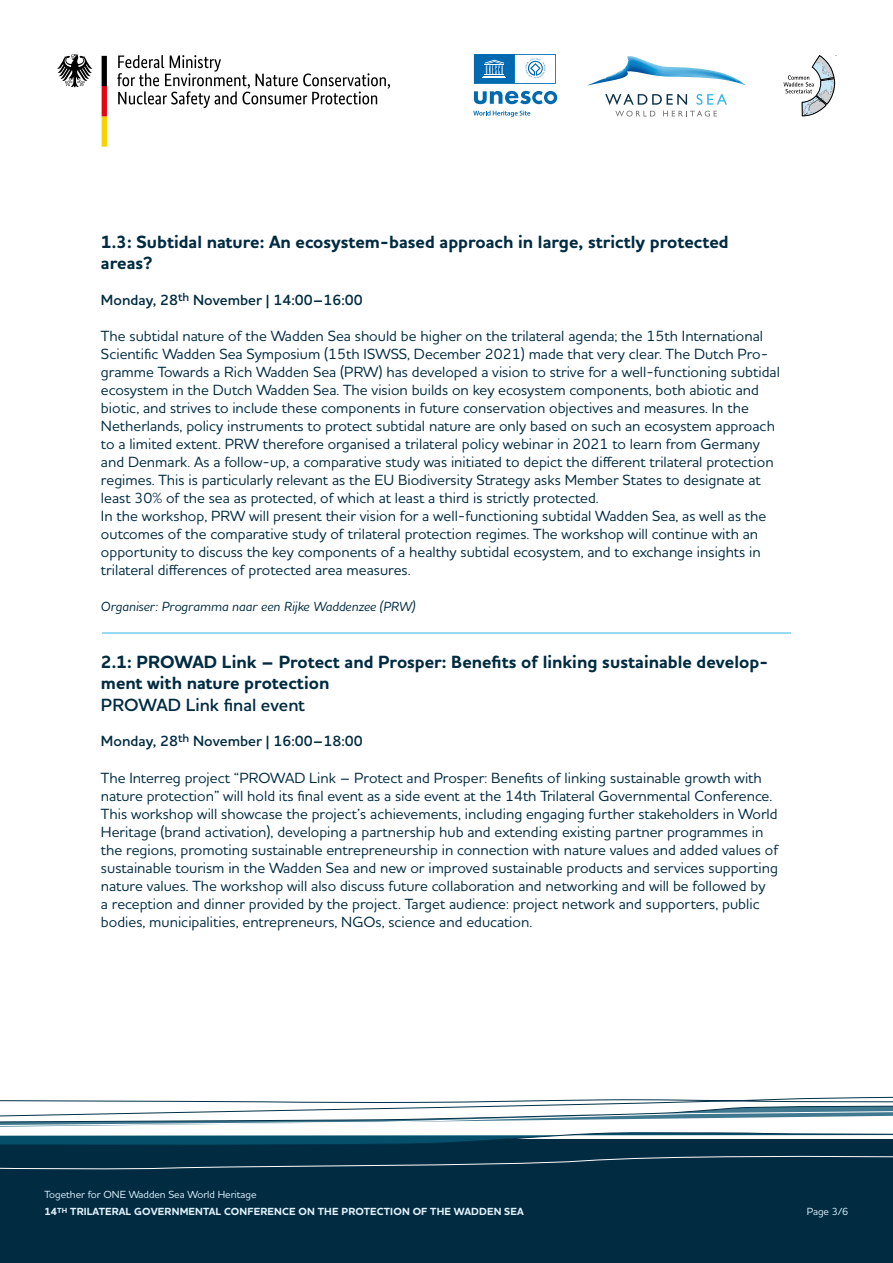
<style>
.page{position:relative;width:893px;height:1263px;background:#fff}
.page>*{position:absolute;margin:0;border:0;box-sizing:border-box;transform-origin:0 0}
.t1{font:700 18px/21px "Houschka Pro";color:#002b41}
.t2{font:600 18px "Houschka Pro";color:#002b41}
.t3{font:500 15px/18px "Houschka Pro";color:#002b41}
.t4{font:600 15px "Houschka Pro";color:#002b41}
.t5{font:italic 500 13.5px "Houschka Pro";color:#002b41}
.t6{font:700 10.5px/16.5px "Houschka Pro";letter-spacing:.015em;color:#e2f3fd}
.t7{font:500 10.5px "Houschka Pro";color:#e2f3fd}
.s1{font-weight:500}
</style>
<div class="page">
<svg style="left:587px;top:56px;width:159px;height:30px"></svg>
<svg style="left:605px;top:94px;width:82px;height:11px"></svg>
<svg style="left:697px;top:94px;width:30px;height:11px"></svg>
<svg style="left:615px;top:111px;width:40px;height:6px"></svg>
<svg style="left:663px;top:111px;width:54px;height:6px"></svg>
<svg style="left:783px;top:56px;width:52px;height:60px"></svg>
<svg style="left:117px;top:55px;width:273px;height:53px"></svg>
<svg style="left:57px;top:54px;width:35px;height:33px"></svg>
<svg style="left:102px;top:56px;width:5px;height:91px"></svg>
<svg style="left:473px;top:111px;width:57px;height:6px"></svg>
<svg style="left:474px;top:91px;width:83px;height:13px"></svg>
<svg style="left:474px;top:54px;width:82px;height:30px"></svg>
<div style="left:0;top:1140px;width:893px;height:123px;background:#002b41"></div>
<svg style="left:0;top:1155px;width:893px;height:15px"></svg>
<svg style="left:0;top:1096px;width:893px;height:49px"></svg>
<hr style="left:102px;top:633px;width:689px;height:1px;background:#2fb4e9">
<p class="t1" style="left:101px;top:232px;width:629px">1.3: Subtidal nature: An ecosystem-based approach in large, strictly protected areas?</p>
<p class="t4" style="left:101px;top:291px;width:263px">Monday, 28<sup>th</sup> November | 14:00–16:00</p>
<p class="t3" style="left:101px;top:327px;width:680px">The subtidal nature of the Wadden Sea should be higher on the trilateral agenda; the 15th International Scientific Wadden Sea Symposium (15th ISWSS, December 2021) made that very clear. The Dutch Pro&shy;gramme Towards a Rich Wadden Sea (PRW) has developed a vision to strive for a well-functioning subtidal ecosystem in the Dutch Wadden Sea. The vision builds on key ecosystem components, both abiotic and biotic, and strives to include these components in future conservation objectives and measures. In the Netherlands, policy instruments to protect subtidal nature are only based on such an ecosystem approach to a limited extent. PRW therefore organised a trilateral policy webinar in 2021 to learn from Germany and Denmark. As a follow-up, a comparative study was initiated to depict the different trilateral protection regimes. This is particularly relevant as the EU Biodiversity Strategy asks Member States to designate at least 30% of the sea as protected, of which at least a third is strictly protected.<br>In the workshop, PRW will present their vision for a well-functioning subtidal Wadden Sea, as well as the outcomes of the comparative study of trilateral protection regimes. The workshop will continue with an opportunity to discuss the key components of a healthy subtidal ecosystem, and to exchange insights in trilateral differences of protected area measures.</p>
<p class="t5" style="left:101px;top:598px;width:316px">Organiser: Programma naar een Rijke Waddenzee (PRW)</p>
<p class="t1" style="left:101px;top:652px;width:669px">2.1: PROWAD Link – Protect and Prosper: Benefits of linking sustainable develop&shy;ment with nature protection</p>
<p class="t2" style="left:101px;top:693px;width:205px">PROWAD Link final event</p>
<p class="t4" style="left:101px;top:732px;width:263px">Monday, 28<sup>th</sup> November | 16:00–18:00</p>
<p class="t3" style="left:101px;top:768px;width:679px">The Interreg project “PROWAD Link – Protect and Prosper: Benefits of linking sustainable growth with nature protection” will hold its final event as a side event at the 14th Trilateral Governmental Conference.<br>This workshop will showcase the project’s achievements, including engaging further stakeholders in World Heritage (brand activation), developing a partnership hub and extending existing partner programmes in the regions, promoting sustainable entrepreneurship in connection with nature values and added values of sustainable tourism in the Wadden Sea and new or improved sustainable products and services supporting nature values. The workshop will also discuss future collaboration and networking and will be followed by<br>a reception and dinner provided by the project. Target audience: project network and supporters, public bodies, municipalities, entrepreneurs, NGOs, science and education.</p>
<p class="t6" style="left:45px;top:1187px;width:481px"><span class="s1">Together for ONE Wadden Sea World Heritage<br></span>14<sup>TH</sup> TRILATERAL GOVERNMENTAL CONFERENCE ON THE PROTECTION OF THE WADDEN SEA</p>
<p class="t7" style="left:807px;top:1204px;width:43px">Page 3/6</p>
</div>
